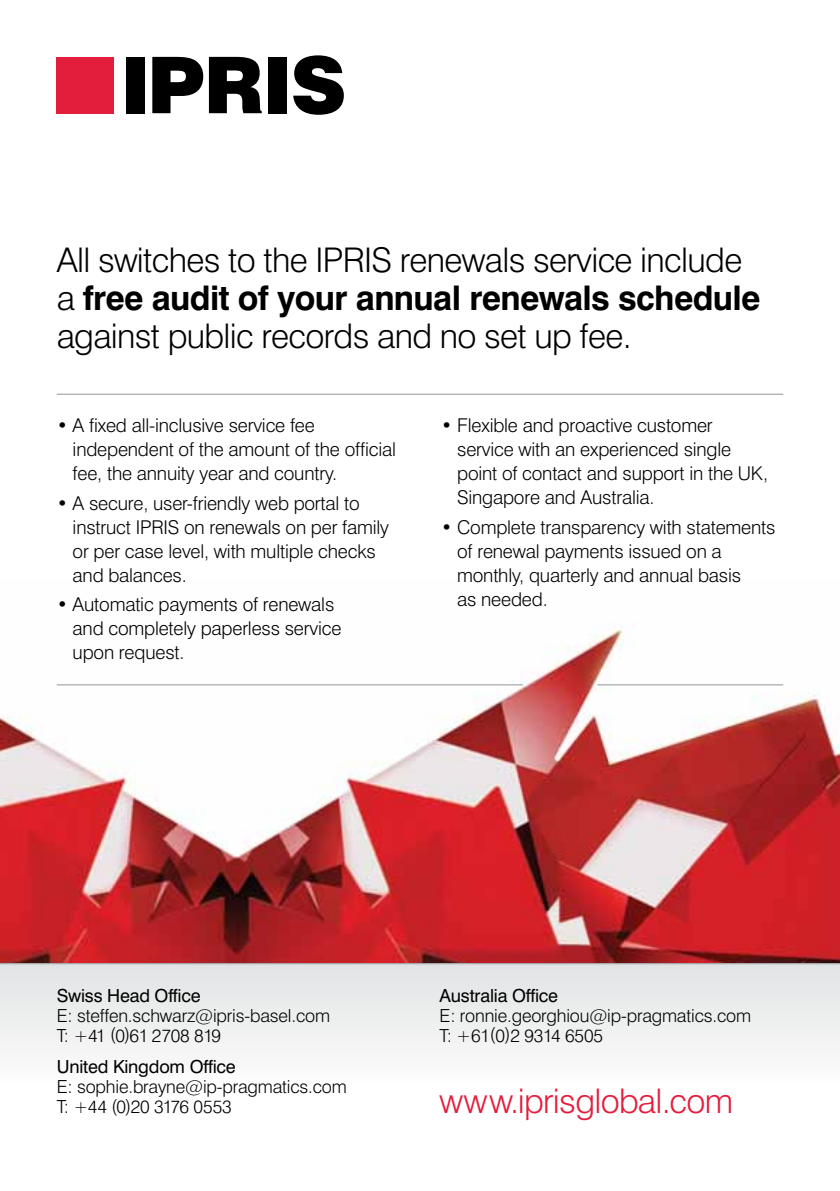
<style>
.page{position:relative;width:840px;height:1191px;background:#fff}
.page>*{position:absolute;margin:0;border:0;box-sizing:border-box;transform-origin:0 0}
.t1{font:900 78.4px "Swiss 721 BT";letter-spacing:-.02em;color:#000}
.t2{font:300 34px/38px "Swiss 721 BT";letter-spacing:-.02em;color:#000}
.t3{font:300 34px "Swiss 721 BT";letter-spacing:-.02em;color:#e31d3c}
.t4{font:300 19px/24px "Swiss 721 BT";letter-spacing:-.01em;color:#000}
.t5{font:300 18px/20px "Swiss 721 BT";letter-spacing:-.01em;color:#000}
.t6{font:18px "Swiss 721 BT";letter-spacing:-.01em;color:#000}
.s1{font-weight:700}
</style>
<div class="page">
<img style="left:0;top:626px;width:839px;height:337px">
<div style="left:0;top:963px;width:839px;height:228px;background:linear-gradient(to bottom,#e7e7e8,#fff)"></div>
<hr style="left:57px;top:394px;width:725px;height:1px;background:#939598">
<hr style="left:57px;top:684px;width:465px;height:1px;background:#939598">
<hr style="left:0;top:963px;width:839px;height:1px;background:#939598">
<div style="left:57px;top:57px;width:57px;height:57px;background:#e31d3c"></div>
<hr style="left:597px;top:684px;width:185px;height:1px;background:#939598">
<h1 class="t1" style="left:120px;top:37px;width:228px">IPRIS</h1>
<h2 class="t2" style="left:57px;top:240px;width:705px">All switches to the IPRIS renewals service include a <span class="s1">free audit of your annual renewals schedule </span>against public records and no set up fee.</h2>
<p class="t4" style="left:73px;top:413px;width:324px;text-indent:-16px">• A fixed all-inclusive service fee independent of the amount of the official fee, the annuity year and country.</p>
<p class="t4" style="left:73px;top:490px;width:318px;text-indent:-16px">• A secure, user-friendly web portal to instruct IPRIS on renewals on per family or per case level, with multiple checks and balances.</p>
<p class="t4" style="left:73px;top:592px;width:270px;text-indent:-16px">• Automatic payments of renewals and completely paperless service upon request.</p>
<p class="t4" style="left:457px;top:413px;width:312px;text-indent:-16px">• Flexible and proactive customer service with an experienced single point of contact and support in the UK, Singapore and Australia.</p>
<p class="t4" style="left:457px;top:514px;width:319px;text-indent:-16px">• Complete transparency with statements of renewal payments issued on a monthly, quarterly and annual basis<br>as needed.</p>
<p class="t6" style="left:57px;top:984px;width:145px">Swiss Head Office</p>
<p class="t5" style="left:57px;top:1005px;width:275px">E: steffen.schwarz@ipris-basel.com<br>T: +41 (0)61 2708 819</p>
<p class="t6" style="left:57px;top:1056px;width:180px">United Kingdom Office</p>
<p class="t5" style="left:57px;top:1076px;width:291px">E: sophie.brayne@ip-pragmatics.com<br>T: +44 (0)20 3176 0553</p>
<p class="t6" style="left:439px;top:984px;width:120px">Australia Office</p>
<p class="t5" style="left:439px;top:1005px;width:313px">E: ronnie.georghiou@ip-pragmatics.com<br>T: +61(0)2 9314 6505</p>
<h2 class="t3" style="left:439px;top:1080px;width:295px">www.iprisglobal.com</h2>
</div>
